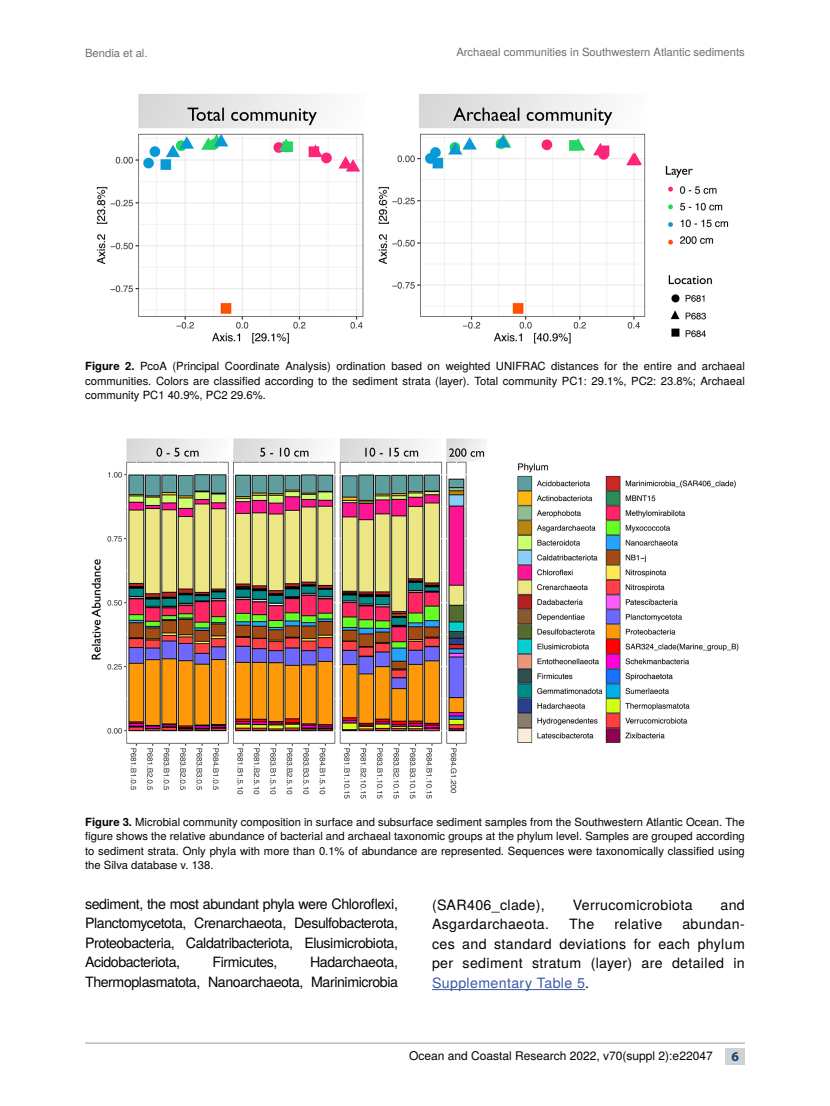
<style>
.page{position:relative;width:830px;height:1106px;background:#fff}
.page>*{position:absolute;margin:0;border:0;box-sizing:border-box;transform-origin:0 0}
.t1{font:14.25px/19.5px "Te X Gyre Heros";letter-spacing:-.03em;color:#000;text-align:justify}
.t2{font:14.25px "Te X Gyre Heros";letter-spacing:.025em;color:#000}
.t3{font:700 13.5px "Myriad Pro";color:#134272}
.t4{font:12px "Te X Gyre Heros";color:#000}
.t5{font:11.25px/14.2px "Te X Gyre Heros";color:#000;text-align:justify}
.t6{font:11.25px "Te X Gyre Heros";color:#6d6e71}
.s1{font-weight:700}
.s2{color:#3a57a7}
</style>
<div class="page">
<hr style="left:85px;top:1042px;width:659px;height:1px;background:#9a9a9b">
<div style="left:725px;top:1048px;width:19px;height:16px;background:#d2d2d2"></div>
<hr style="left:432px;top:989px;width:153px;height:1px;background:#3a57a7">
<img style="left:96px;top:94px;width:633px;height:250px">
<img style="left:91px;top:438px;width:648px;height:361px">
<p class="t6" style="left:85px;top:44px;width:64px">Bendia et al.</p>
<p class="t6" style="left:456px;top:43px;width:290px">Archaeal communities in Southwestern Atlantic sediments</p>
<p class="t5" style="left:85px;top:358px;width:661px"><span class="s1">Figure 2.</span> PcoA (Principal Coordinate Analysis) ordination based on weighted UNIFRAC distances for the entire and archaeal communities. Colors are classified according to the sediment strata (layer). Total community PC1: 29.1%, PC2: 23.8%; Archaeal community PC1 40.9%, PC2 29.6%.</p>
<p class="t5" style="left:85px;top:814px;width:661px"><span class="s1">Figure 3.</span> Microbial community composition in surface and subsurface sediment samples from the Southwestern Atlantic Ocean. The figure shows the relative abundance of bacterial and archaeal taxonomic groups at the phylum level. Samples are grouped according to sediment strata. Only phyla with more than 0.1% of abundance are represented. Sequences were taxonomically classified using the Silva database v. 138.</p>
<p class="t1" style="left:85px;top:892px;width:314px">sediment, the most abundant phyla were Chloroflexi, Planctomycetota, Crenarchaeota, Desulfobacterota, Proteobacteria, Caldatribacteriota, Elusimicrobiota, Acidobacteriota,</p>
<p class="t1" style="left:85px;top:951px;width:314px;text-align:right">Hadarchaeota,<br>Thermoplasmatota, Nanoarchaeota, Marinimicrobia</p>
<p class="t1" style="left:212px;top:951px;width:66px">Firmicutes,</p>
<p class="t2" style="left:432px;top:893px;width:114px">(SAR406_clade),</p>
<p class="t2" style="left:572px;top:893px;width:121px">Verrucomicrobiota</p>
<p class="t1" style="left:720px;top:893px;width:26px">and</p>
<p class="t2" style="left:432px;top:912px;width:119px">Asgardarchaeota.</p>
<p class="t1" style="left:569px;top:913px;width:27px">The</p>
<p class="t2" style="left:614px;top:912px;width:49px">relative</p>
<p class="t1" style="left:432px;top:913px;width:314px;text-indent:250px">abundan&shy;ces and standard deviations for each phylum per sediment stratum (layer) are detailed in <span class="s2">Supplementary Table 5</span>.</p>
<p class="t4" style="left:409px;top:1046px;width:305px">Ocean and Coastal Research 2022, v70(suppl 2):e22047</p>
<p class="t3" style="left:731px;top:1047px;width:9px">6</p>
</div>
